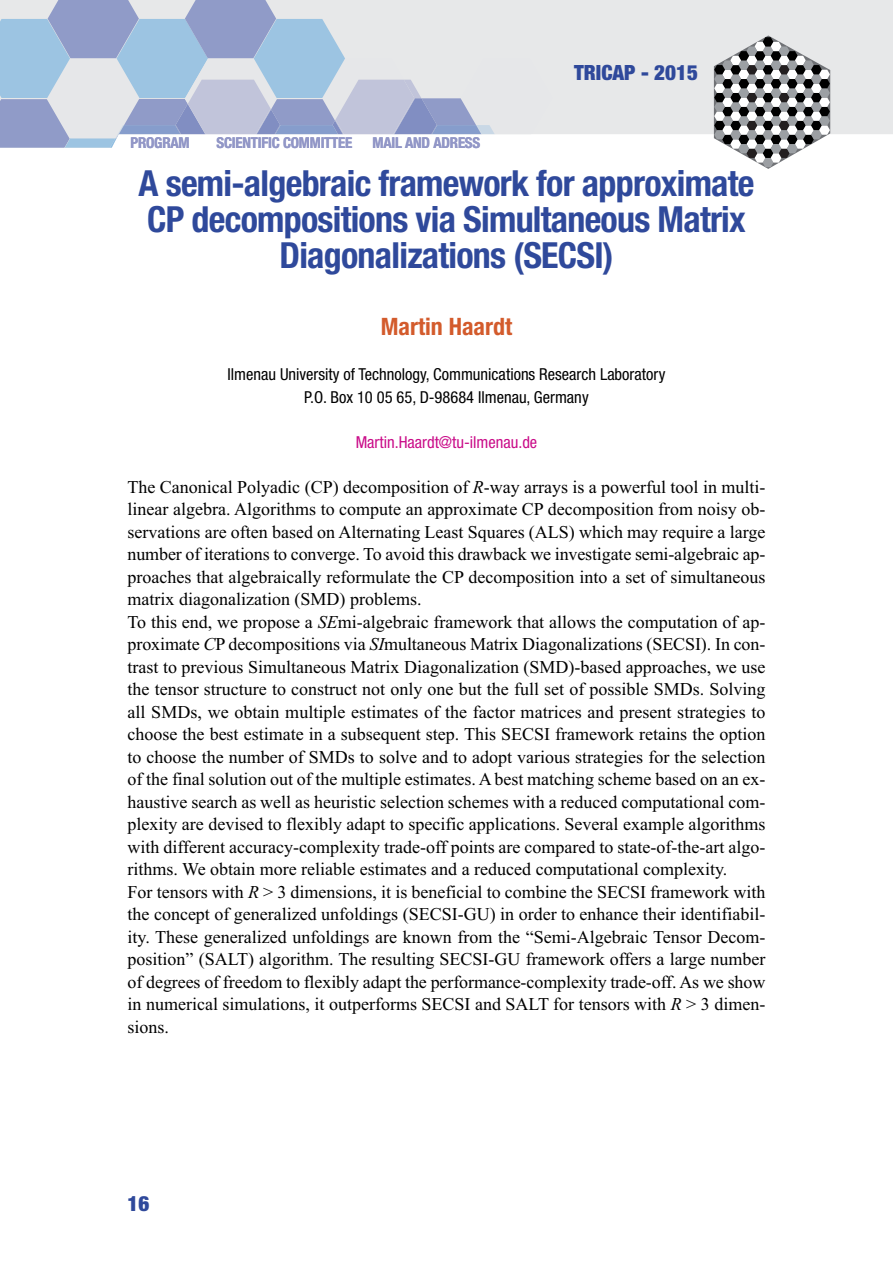
<style>
.page{position:relative;width:893px;height:1263px;background:#fff}
.page>*{position:absolute;margin:0;border:0;box-sizing:border-box;transform-origin:0 0}
.t1{font:700 condensed 36px/36px "Helvetica Neue";letter-spacing:-.02em;color:#2f499b;text-align:center}
.t2{font:700 condensed 24px "Helvetica Neue";color:#d35b2c}
.t3{font:900 condensed 21px "Helvetica Neue";color:#2f499b}
.t4{font:18px/22.5px "Times New Roman";color:#000}
.t5{font:condensed 16.5px/22.5px "Helvetica Neue";color:#000;text-align:center}
.t6{font:condensed 16.5px "Helvetica Neue";color:#ca0d89}
.t7{font:700 condensed 15px "Helvetica Neue";letter-spacing:-.015em;color:#9297c7}
.s1{font-style:italic}
</style>
<div class="page">
<div style="left:552px;top:0;width:341px;height:138px;background:#e7e8e9"></div>
<svg style="left:0;top:0;width:552px;height:148px;background:#c2cde0"></svg>
<svg style="left:714px;top:36px;width:116px;height:133px"></svg>
<p class="t7" style="left:131px;top:137px;width:61px">PROGRAM</p>
<p class="t7" style="left:216px;top:137px;width:137px">SCIENTIFIC COMMITTEE</p>
<p class="t7" style="left:372px;top:137px;width:109px">MAIL AND ADRESS</p>
<p class="t3" style="left:574px;top:60px;width:125px">TRICAP - 2015</p>
<h1 class="t1" style="left:139px;top:168px;width:617px">A semi-algebraic framework for approximate<br>CP decompositions via Simultaneous Matrix<br>Diagonalizations (SECSI)</h1>
<h2 class="t2" style="left:381px;top:318px;width:133px">Martin Haardt</h2>
<p class="t5" style="left:228px;top:365px;width:439px">Ilmenau University of Technology, Communications Research Laboratory<br>P.O. Box 10 05 65, D-98684 Ilmenau, Germany</p>
<p class="t6" style="left:356px;top:436px;width:183px">Martin.Haardt@tu-ilmenau.de</p>
<p class="t4" style="left:128px;top:475px;width:639px">The Canonical Polyadic (CP) decomposition of <span class="s1">R</span>-way arrays is a powerful tool in multi&shy;linear algebra. Algorithms to compute an approximate CP decomposition from noisy ob&shy;servations are often based on Alternating Least Squares (ALS) which may require a large number of iterations to converge. To avoid this drawback we investigate semi-algebraic ap&shy;proaches that algebraically reformulate the CP decomposition into a set of simultaneous matrix diagonalization (SMD) problems.<br>To this end, we propose a <span class="s1">SE</span>mi-algebraic framework that allows the computation of ap&shy;proximate <span class="s1">C</span>P decompositions via <span class="s1">SI</span>multaneous Matrix Diagonalizations (SECSI). In con&shy;trast to previous Simultaneous Matrix Diagonalization (SMD)-based approaches, we use the tensor structure to construct not only one but the full set of possible SMDs. Solving all SMDs, we obtain multiple estimates of the factor matrices and present strategies to choose the best estimate in a subsequent step. This SECSI framework retains the option to choose the number of SMDs to solve and to adopt various strategies for the selection of the final solution out of the multiple estimates. A best matching scheme based on an ex&shy;haustive search as well as heuristic selection schemes with a reduced computational com&shy;plexity are devised to flexibly adapt to specific applications. Several example algorithms with different accuracy-complexity trade-off points are compared to state-of-the-art algo&shy;rithms. We obtain more reliable estimates and a reduced computational complexity.<br>For tensors with <span class="s1">R</span> &gt; 3 dimensions, it is beneficial to combine the SECSI framework with the concept of generalized unfoldings (SECSI-GU) in order to enhance their identifiabil&shy;ity. These generalized unfoldings are known from the “Semi-Algebraic Tensor Decom&shy;position” (SALT) algorithm. The resulting SECSI-GU framework offers a large number of degrees of freedom to flexibly adapt the performance-complexity trade-off. As we show in numerical simulations, it outperforms SECSI and SALT for tensors with <span class="s1">R</span> &gt; 3 dimen&shy;sions.</p>
<p class="t3" style="left:128px;top:1191px;width:23px">16</p>
</div>
